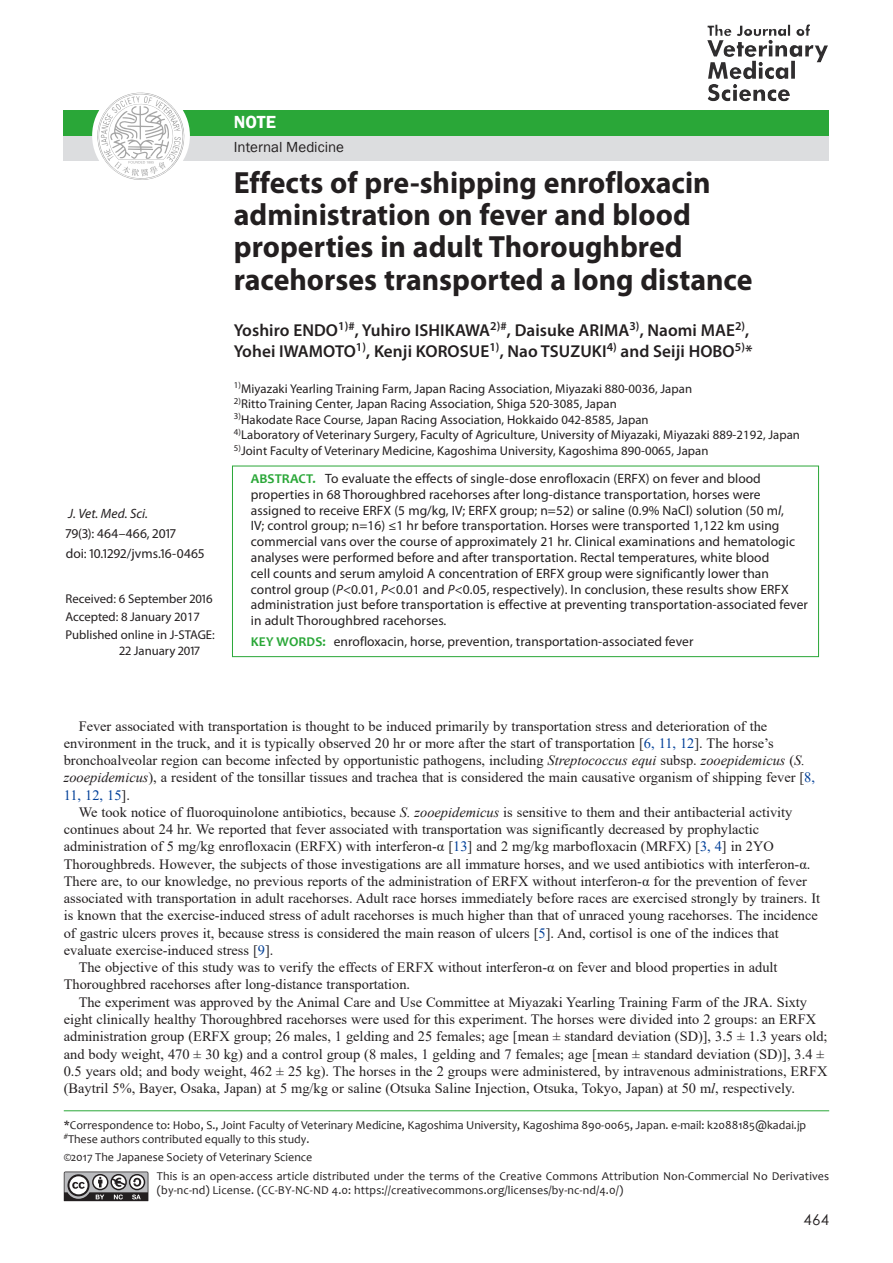
<style>
.page{position:relative;width:893px;height:1263px;background:#fff}
.page>*{position:absolute;margin:0;border:0;box-sizing:border-box;transform-origin:0 0}
.t1{font:700 30.75px/32.2px "Myriad Pro";color:#231f20}
.t2{font:600 18px "Franklin Gothic";color:#fff}
.t3{font:600 17.25px/21px "Myriad Pro";letter-spacing:.005em;color:#231f20}
.t4{font:15px "Franklin Gothic";color:#231f20}
.t5{font:15px "Century Gothic";color:#231f20}
.t6{font:14.25px "Times New Roman";color:#231f20}
.t7{font:14.25px "Times New Roman";color:#003f98}
.t8{font:13.5px/15.8px "Myriad Pro";letter-spacing:.005em;color:#231f20}
.t9{font:italic 13.5px "Myriad Pro";color:#231f20}
.t10{font:12.75px/15.6px "Myriad Pro";letter-spacing:.005em;color:#231f20}
.t11{font:12px/13.5px "Candara";color:#231f20}
.s1{font-family:"Candara";font-weight:700;color:#2aa738}
.s2{font-style:italic}
.s3{color:#003f98}
.s4{color:#231f20}
</style>
<div class="page">
<hr style="left:64px;top:1110px;width:765px;height:1px;background:#2aa738">
<svg style="left:64px;top:1171px;width:84px;height:30px;background:#868586"></svg>
<div style="left:64px;top:136px;width:765px;height:25px;background:#dcdddf"></div>
<div style="left:64px;top:111px;width:765px;height:25px;background:#2aa738"></div>
<div style="left:92px;top:87px;width:98px;height:97px;background:#fff;border-radius:50%"></div>
<svg style="left:94px;top:92px;width:93px;height:88px"></svg>
<img style="left:707px;top:24px;width:106px;height:33px">
<div style="left:232px;top:466px;width:587px;height:191px;border:1px solid #2aa738"></div>
<p class="t9" style="left:68px;top:505px;width:81px">J. Vet. Med. Sci.</p>
<p class="t8" style="left:66px;top:523px;width:140px;line-height:20px">79(3): 464–466, 2017<br>doi: 10.1292/jvms.16-0465</p>
<p class="t10" style="left:66px;top:590px;width:151px;line-height:17.9px">Received: 6 September 2016<br>Accepted: 8 January 2017<br>Published online in J-STAGE:</p>
<p class="t10" style="left:120px;top:643px;width:82px">22 January 2017</p>
<p class="t2" style="left:234px;top:111px;width:44px">NOTE</p>
<p class="t4" style="left:234px;top:138px;width:112px">Internal Medicine</p>
<h1 class="t1" style="left:234px;top:165px;width:520px">Effects of pre-shipping enrofloxacin administration on fever and blood properties in adult Thoroughbred racehorses transported a long distance</h1>
<p class="t3" style="left:234px;top:319px;width:520px">Yoshiro ENDO<sup>1)#</sup>, Yuhiro ISHIKAWA<sup>2)#</sup>, Daisuke ARIMA<sup>3)</sup>, Naomi MAE<sup>2)</sup>,<br>Yohei IWAMOTO<sup>1)</sup>, Kenji KOROSUE<sup>1)</sup>, Nao TSUZUKI<sup>4)</sup> and Seiji HOBO<sup>5)</sup>*</p>
<p class="t10" style="left:234px;top:380px;width:568px"><sup>1)</sup>Miyazaki Yearling Training Farm, Japan Racing Association, Miyazaki 880-0036, Japan<br><sup>2)</sup>Ritto Training Center, Japan Racing Association, Shiga 520-3085, Japan<br><sup>3)</sup>Hakodate Race Course, Japan Racing Association, Hokkaido 042-8585, Japan<br><sup>4)</sup>Laboratory of Veterinary Surgery, Faculty of Agriculture, University of Miyazaki, Miyazaki 889-2192, Japan <sup>5)</sup>Joint Faculty of Veterinary Medicine, Kagoshima University, Kagoshima 890-0065, Japan</p>
<p class="t8" style="left:251px;top:471px;width:559px"><span class="s1">ABSTRACT.</span> To evaluate the effects of single-dose enrofloxacin (ERFX) on fever and blood properties in 68 Thoroughbred racehorses after long-distance transportation, horses were assigned to receive ERFX (5 mg/kg, IV; ERFX group; n=52) or saline (0.9% NaCl) solution (50 m<span class="s2">l</span>,<br>IV; control group; n=16) ≤1 hr before transportation. Horses were transported 1,122 km using commercial vans over the course of approximately 21 hr. Clinical examinations and hematologic analyses were performed before and after transportation. Rectal temperatures, white blood<br>cell counts and serum amyloid A concentration of ERFX group were significantly lower than control group (<span class="s2">P</span>&lt;0.01, <span class="s2">P</span>&lt;0.01 and <span class="s2">P</span>&lt;0.05, respectively). In conclusion, these results show ERFX administration just before transportation is effective at preventing transportation-associated fever in adult Thoroughbred racehorses.</p>
<p class="t8" style="left:251px;top:633px;width:444px"><span class="s1">KEY WORDS:</span> enrofloxacin, horse, prevention, transportation-associated fever</p>
<p class="t6" style="left:79px;top:716px;width:690px">Fever associated with transportation is thought to be induced primarily by transportation stress and deterioration of the</p>
<p class="t6" style="left:64px;top:733px;width:711px">environment in the truck, and it is typically observed 20 hr or more after the start of transportation [<span class="s3">6, 11, 12</span>]. The horse’s</p>
<p class="t6" style="left:64px;top:750px;width:743px">bronchoalveolar region can become infected by opportunistic pathogens, including <span class="s2">Streptococcus equi</span> subsp. <span class="s2">zooepidemicus</span> (<span class="s2">S.</span></p>
<p class="t6" style="left:64px;top:767px;width:753px"><span class="s2">zooepidemicus</span>), a resident of the tonsillar tissues and trachea that is considered the main causative organism of shipping fever [<span class="s3">8,</span></p>
<p class="t7" style="left:64px;top:785px;width:68px">11, 12, 15<span class="s4">].</span></p>
<p class="t6" style="left:79px;top:802px;width:715px">We took notice of fluoroquinolone antibiotics, because <span class="s2">S. zooepidemicus</span> is sensitive to them and their antibacterial activity</p>
<p class="t6" style="left:64px;top:819px;width:697px">continues about 24 hr. We reported that fever associated with transportation was significantly decreased by prophylactic</p>
<p class="t6" style="left:64px;top:836px;width:712px">administration of 5 mg/kg enrofloxacin (ERFX) with interferon-α [<span class="s3">13</span>] and 2 mg/kg marbofloxacin (MRFX) [<span class="s3">3, 4</span>] in 2YO</p>
<p class="t6" style="left:64px;top:854px;width:748px">Thoroughbreds. However, the subjects of those investigations are all immature horses, and we used antibiotics with interferon-α.</p>
<p class="t6" style="left:64px;top:871px;width:745px">There are, to our knowledge, no previous reports of the administration of ERFX without interferon-α for the prevention of fever</p>
<p class="t6" style="left:64px;top:888px;width:758px">associated with transportation in adult racehorses. Adult race horses immediately before races are exercised strongly by trainers. It</p>
<p class="t6" style="left:64px;top:906px;width:756px">is known that the exercise-induced stress of adult racehorses is much higher than that of unraced young racehorses. The incidence</p>
<p class="t6" style="left:64px;top:923px;width:717px">of gastric ulcers proves it, because stress is considered the main reason of ulcers [<span class="s3">5</span>]. And, cortisol is one of the indices that</p>
<p class="t6" style="left:64px;top:940px;width:211px">evaluate exercise-induced stress [<span class="s3">9</span>].</p>
<p class="t6" style="left:79px;top:957px;width:700px">The objective of this study was to verify the effects of ERFX without interferon-α on fever and blood properties in adult</p>
<p class="t6" style="left:64px;top:975px;width:348px">Thoroughbred racehorses after long-distance transportation.</p>
<p class="t6" style="left:79px;top:992px;width:730px">The experiment was approved by the Animal Care and Use Committee at Miyazaki Yearling Training Farm of the JRA. Sixty</p>
<p class="t6" style="left:64px;top:1009px;width:754px">eight clinically healthy Thoroughbred racehorses were used for this experiment. The horses were divided into 2 groups: an ERFX</p>
<p class="t6" style="left:64px;top:1026px;width:765px">administration group (ERFX group; 26 males, 1 gelding and 25 females; age [mean ± standard deviation (SD)], 3.5 ± 1.3 years old;</p>
<p class="t6" style="left:64px;top:1044px;width:762px">and body weight, 470 ± 30 kg) and a control group (8 males, 1 gelding and 7 females; age [mean ± standard deviation (SD)], 3.4 ±</p>
<p class="t6" style="left:64px;top:1061px;width:765px">0.5 years old; and body weight, 462 ± 25 kg). The horses in the 2 groups were administered, by intravenous administrations, ERFX</p>
<p class="t6" style="left:64px;top:1078px;width:733px">(Baytril 5%, Bayer, Osaka, Japan) at 5 mg/kg or saline (Otsuka Saline Injection, Otsuka, Tokyo, Japan) at 50 m<span class="s2">l</span>, respectively.</p>
<p class="t11" style="left:64px;top:1118px;width:744px">*Correspondence to: Hobo, S., Joint Faculty of Veterinary Medicine, Kagoshima University, Kagoshima 890-0065, Japan. e-mail: k2088185@kadai.jp <sup>#</sup>These authors contributed equally to this study.</p>
<p class="t11" style="left:157px;top:1146px;width:674px;line-height:19.8px;text-indent:-93px">©2017 The Japanese Society of Veterinary Science<br>This is an open-access article distributed under the terms of the Creative Commons Attribution Non-Commercial No Derivatives</p>
<p class="t11" style="left:157px;top:1183px;width:468px">(by-nc-nd) License. (CC-BY-NC-ND 4.0: https://creativecommons.org/licenses/by-nc-nd/4.0/)</p>
<p class="t5" style="left:803px;top:1209px;width:27px">464</p>
</div>
